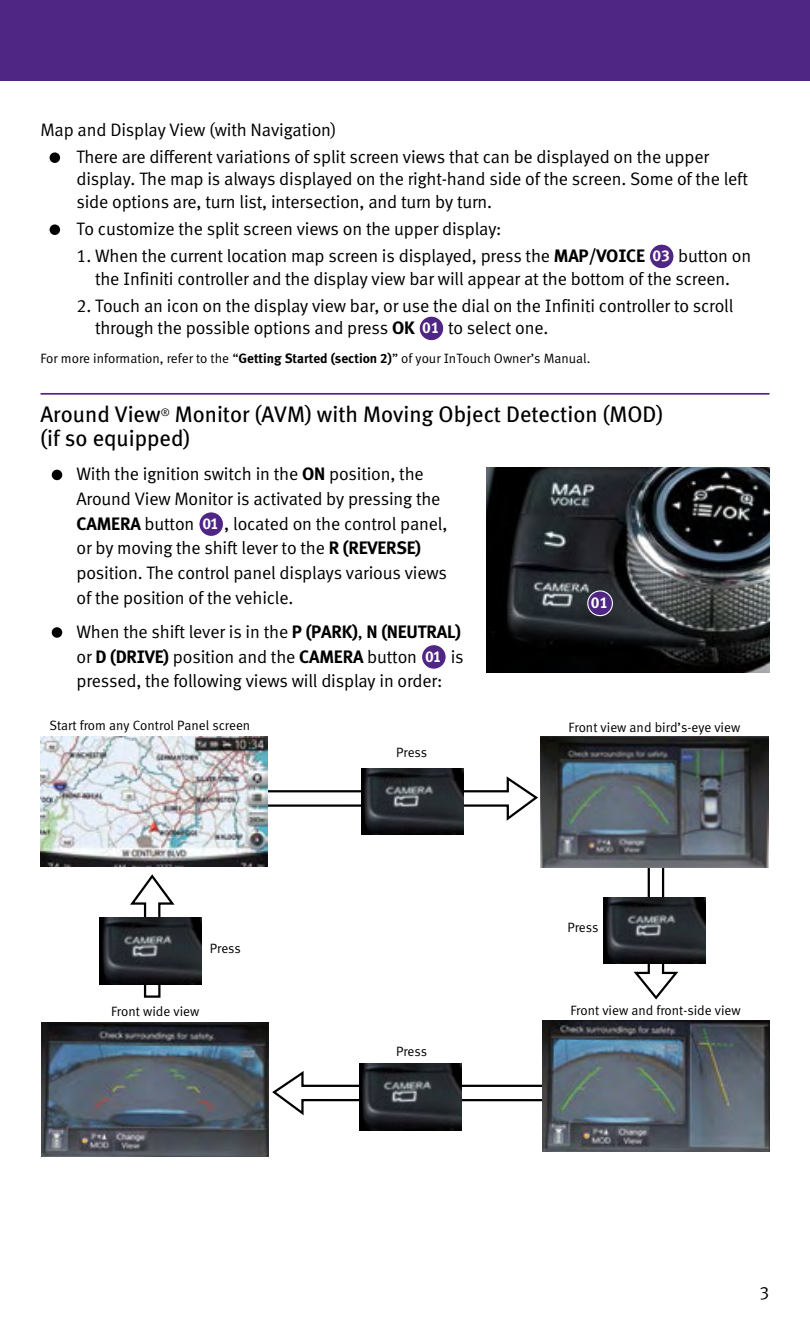
<style>
.page{position:relative;width:810px;height:1337px;background:#fff}
.page>*{position:absolute;margin:0;border:0;box-sizing:border-box;transform-origin:0 0}
.t1{font:22.5px/24.8px "Infiniti Meta";color:#000}
.t2{font:18px/24.8px "Infiniti Meta Normal";letter-spacing:-.01em;color:#000}
.t3{font:700 15.75px "Infiniti Meta";color:#fff}
.t4{font:13.5px "Infiniti Meta Normal";color:#000}
.s1{font-family:"Infiniti Meta";font-weight:700}
.s2{font-family:"Infiniti Meta";font-weight:700;font-size:15.75px;color:#fff}
.s3{font-family:"Infiniti Meta"}
</style>
<div class="page">
<div style="left:0;top:0;width:810px;height:81px;background:#4f2683"></div>
<hr style="left:40px;top:393px;width:730px;height:2px;background:#4f2683">
<div style="left:52px;top:469px;width:10px;height:11px;background:#000;border-radius:50%"></div>
<div style="left:199px;top:512px;width:25px;height:24px;background:#4f2683;border-radius:50%"></div>
<div style="left:198px;top:511px;width:26px;height:26px;border:1px solid #fff;border-radius:50%"></div>
<div style="left:52px;top:627px;width:10px;height:11px;background:#000;border-radius:50%"></div>
<div style="left:422px;top:644px;width:24px;height:25px;background:#4f2683;border-radius:50%"></div>
<div style="left:421px;top:644px;width:26px;height:26px;border:1px solid #fff;border-radius:50%"></div>
<img style="left:486px;top:468px;width:284px;height:204px">
<div style="left:588px;top:591px;width:24px;height:24px;background:#4f2683;border-radius:50%"></div>
<div style="left:587px;top:590px;width:26px;height:26px;border:1px solid #fff;border-radius:50%"></div>
<svg style="left:268px;top:774px;width:270px;height:49px"></svg>
<svg style="left:272px;top:1068px;width:270px;height:49px"></svg>
<svg style="left:631px;top:867px;width:50px;height:133px"></svg>
<svg style="left:128px;top:874px;width:49px;height:124px"></svg>
<img style="left:100px;top:918px;width:102px;height:66px">
<img style="left:42px;top:1022px;width:227px;height:134px">
<img style="left:541px;top:736px;width:227px;height:131px">
<img style="left:542px;top:1020px;width:228px;height:131px">
<img style="left:40px;top:736px;width:228px;height:130px">
<img style="left:361px;top:768px;width:102px;height:66px">
<img style="left:603px;top:897px;width:102px;height:67px">
<img style="left:359px;top:1063px;width:102px;height:67px">
<div style="left:50px;top:152px;width:10px;height:11px;background:#000;border-radius:50%"></div>
<div style="left:50px;top:224px;width:10px;height:11px;background:#000;border-radius:50%"></div>
<div style="left:649px;top:244px;width:25px;height:25px;background:#4f2683;border-radius:50%"></div>
<div style="left:649px;top:243px;width:26px;height:26px;border:1px solid #fff;border-radius:50%"></div>
<div style="left:419px;top:316px;width:25px;height:25px;background:#4f2683;border-radius:50%"></div>
<div style="left:419px;top:315px;width:25px;height:26px;border:1px solid #fff;border-radius:50%"></div>
<p class="t2" style="left:76px;top:116px;width:634px;line-height:27px;text-indent:-36px">Map and Display View (with Navigation)<br>There are different variations of split screen views that can be displayed on the upper</p>
<p class="t2" style="left:76px;top:168px;width:673px;line-height:22.5px">display. The map is always displayed on the right-hand side of the screen. Some of the left side options are, turn list, intersection, and turn by turn.</p>
<p class="t2" style="left:76px;top:216px;width:427px">To customize the split screen views on the upper display:</p>
<p class="t2" style="left:76px;top:244px;width:676px;line-height:22.5px;text-align:center">1. When the current location map screen is displayed, press the <span class="s1">MAP/VOICE</span> <span class="s2">03</span> button on the Infiniti controller and the display view bar will appear at the bottom of the screen.</p>
<p class="t2" style="left:95px;top:294px;width:640px;line-height:22.5px;text-indent:-19px">2. Touch an icon on the display view bar, or use the dial on the Infiniti controller to scroll through the possible options and press <span class="s1">OK</span> <span class="s2">01</span> to select one.</p>
<p class="t4" style="left:40px;top:351px;width:551px">For more information, refer to the “<span class="s1">Getting Started (section 2)</span>” of your InTouch Owner’s Manual.</p>
<p class="t1" style="left:40px;top:401px;width:624px">Around View<sup>®</sup> Monitor (AVM) with Moving Object Detection (MOD) (if so equipped)</p>
<p class="t2" style="left:76px;top:461px;width:372px">With the ignition switch in the <span class="s1">ON</span> position, the Around View Monitor is activated by pressing the <span class="s1">CAMERA</span> button <span class="s2">01</span> <span class="s3">,</span> located on the control panel, or by moving the shift lever to the <span class="s1">R (REVERSE) </span>position. The control panel displays various views of the position of the vehicle.</p>
<p class="t2" style="left:76px;top:619px;width:389px">When the shift lever is in the <span class="s1">P (PARK)</span>, <span class="s1">N (NEUTRAL) </span>or <span class="s1">D (DRIVE)</span> position and the <span class="s1">CAMERA</span> button <span class="s2">01</span> is pressed, the following views will display in order:</p>
<p class="t3" style="left:591px;top:593px;width:19px">01</p>
<p class="t4" style="left:49px;top:717px;width:203px">Start from any Control Panel screen</p>
<p class="t4" style="left:210px;top:941px;width:33px">Press</p>
<p class="t4" style="left:111px;top:1003px;width:90px">Front wide view</p>
<p class="t4" style="left:396px;top:744px;width:33px">Press</p>
<p class="t4" style="left:396px;top:1043px;width:33px">Press</p>
<p class="t4" style="left:569px;top:719px;width:173px">Front view and bird’s-eye view</p>
<p class="t4" style="left:567px;top:919px;width:33px">Press</p>
<p class="t4" style="left:570px;top:1002px;width:172px">Front view and front-side view</p>
<p class="t2" style="left:759px;top:1280px;width:12px">3</p>
</div>
